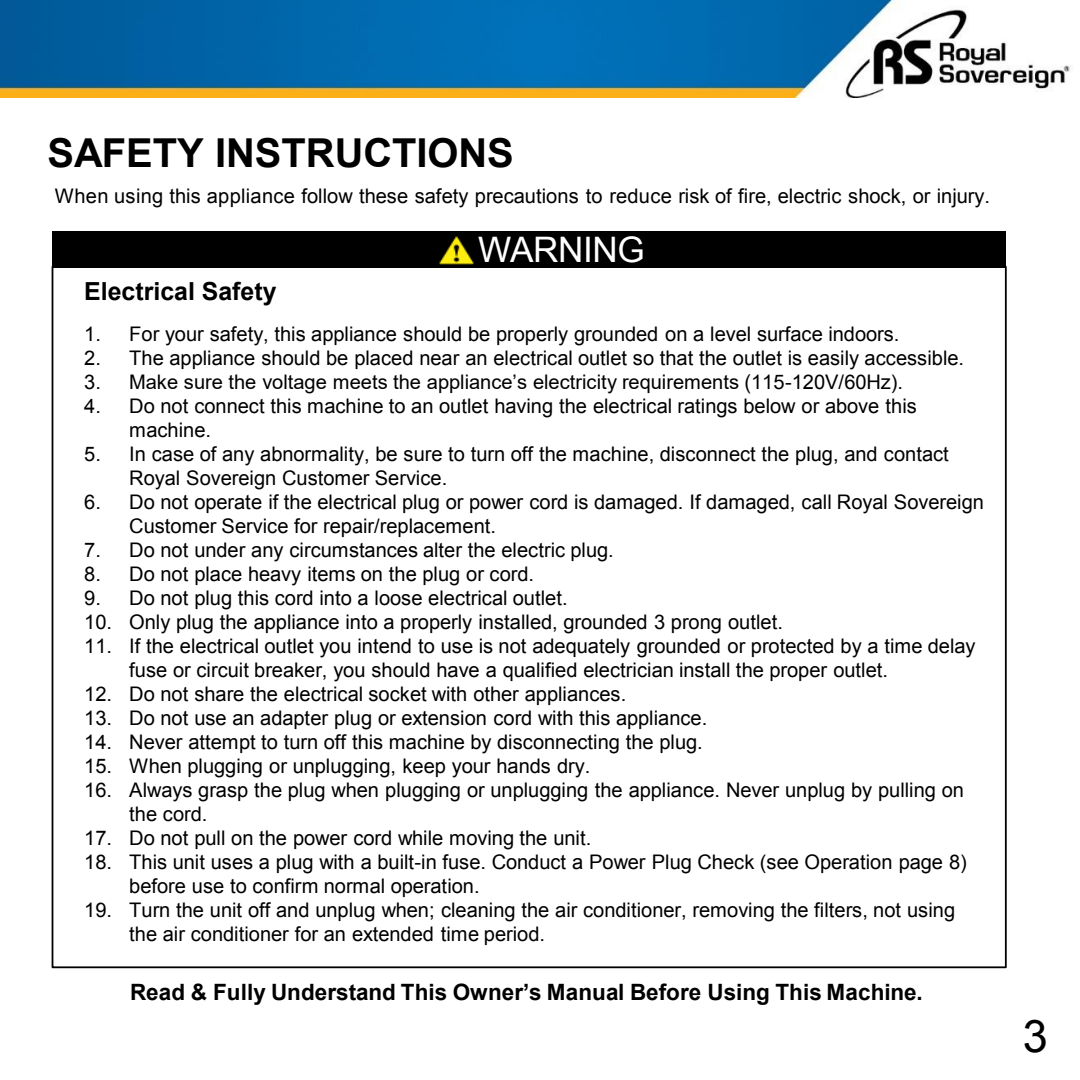
<style>
.page{position:relative;width:1080px;height:1080px;background:#fff}
.page>*{position:absolute;margin:0;border:0;box-sizing:border-box;transform-origin:0 0}
.t1{font:45px "Arial";color:#000}
.t2{font:700 40px "Arial";color:#000}
.t3{font:35.25px "Arial";letter-spacing:-.015em;color:#fff}
.t4{font:700 25px "Arial";color:#000}
.t5{font:700 22.5px "Arial";color:#000}
.t6{font:20.25px "Arial";letter-spacing:-.005em;color:#000}
.t7{font:20px/24px "Arial";letter-spacing:-.005em;color:#000}
</style>
<div class="page">
<img style="left:0;top:0;width:1072px;height:98px">
<div style="left:52px;top:232px;width:954px;height:36px;background:#000"></div>
<img style="left:439px;top:236px;width:35px;height:29px">
<h2 class="t2" style="left:47px;top:127px;width:468px">SAFETY INSTRUCTIONS</h2>
<p class="t7" style="left:55px;top:185px;width:937px">When using this appliance follow these safety precautions to reduce risk of fire, electric shock, or injury.</p>
<h3 class="t3" style="left:478px;top:226px;width:168px">WARNING</h3>
<p class="t4" style="left:84px;top:275px;width:194px">Electrical Safety</p>
<p class="t7" style="left:84px;top:322px;width:817px">1. For your safety, this appliance should be properly grounded on a level surface indoors.</p>
<p class="t7" style="left:84px;top:346px;width:881px">2. The appliance should be placed near an electrical outlet so that the outlet is easily accessible.</p>
<p class="t7" style="left:84px;top:370px;width:820px">3. Make sure the voltage meets the appliance’s electricity requirements (115-120V/60Hz).</p>
<p class="t7" style="left:129px;top:394px;width:789px;text-indent:-45px">4. Do not connect this machine to an outlet having the electrical ratings below or above this machine.</p>
<p class="t7" style="left:129px;top:442px;width:821px;text-indent:-45px">5. In case of any abnormality, be sure to turn off the machine, disconnect the plug, and contact<br>Royal Sovereign Customer Service.</p>
<p class="t7" style="left:129px;top:490px;width:856px;text-indent:-45px">6. Do not operate if the electrical plug or power cord is damaged. If damaged, call Royal Sovereign<br>Customer Service for repair/replacement.</p>
<p class="t7" style="left:84px;top:538px;width:531px">7. Do not under any circumstances alter the electric plug.</p>
<p class="t7" style="left:84px;top:562px;width:451px">8. Do not place heavy items on the plug or cord.</p>
<p class="t6" style="left:84px;top:584px;width:485px">9. Do not plug this cord into a loose electrical outlet.</p>
<p class="t7" style="left:84px;top:610px;width:700px">10. Only plug the appliance into a properly installed, grounded 3 prong outlet.</p>
<p class="t7" style="left:129px;top:634px;width:848px;text-indent:-45px">11. If the electrical outlet you intend to use is not adequately grounded or protected by a time delay fuse or circuit breaker, you should have a qualified electrician install the proper outlet.</p>
<p class="t7" style="left:84px;top:682px;width:544px">12. Do not share the electrical socket with other appliances.</p>
<p class="t7" style="left:84px;top:706px;width:625px">13. Do not use an adapter plug or extension cord with this appliance.</p>
<p class="t7" style="left:84px;top:730px;width:620px">14. Never attempt to turn off this machine by disconnecting the plug.</p>
<p class="t7" style="left:84px;top:754px;width:508px">15. When plugging or unplugging, keep your hands dry.</p>
<p class="t7" style="left:129px;top:778px;width:836px;text-indent:-45px">16. Always grasp the plug when plugging or unplugging the appliance. Never unplug by pulling on the cord.</p>
<p class="t6" style="left:84px;top:824px;width:509px">17. Do not pull on the power cord while moving the unit.</p>
<p class="t7" style="left:129px;top:850px;width:839px;text-indent:-45px">18. This unit uses a plug with a built-in fuse. Conduct a Power Plug Check (see Operation page 8) before use to confirm normal operation.</p>
<p class="t7" style="left:129px;top:898px;width:827px;text-indent:-45px">19. Turn the unit off and unplug when; cleaning the air conditioner, removing the filters, not using the air conditioner for an extended time period.</p>
<p class="t5" style="left:130px;top:977px;width:794px">Read &amp; Fully Understand This Owner’s Manual Before Using This Machine.</p>
<h1 class="t1" style="left:1023px;top:1006px;width:27px">3</h1>
</div>
